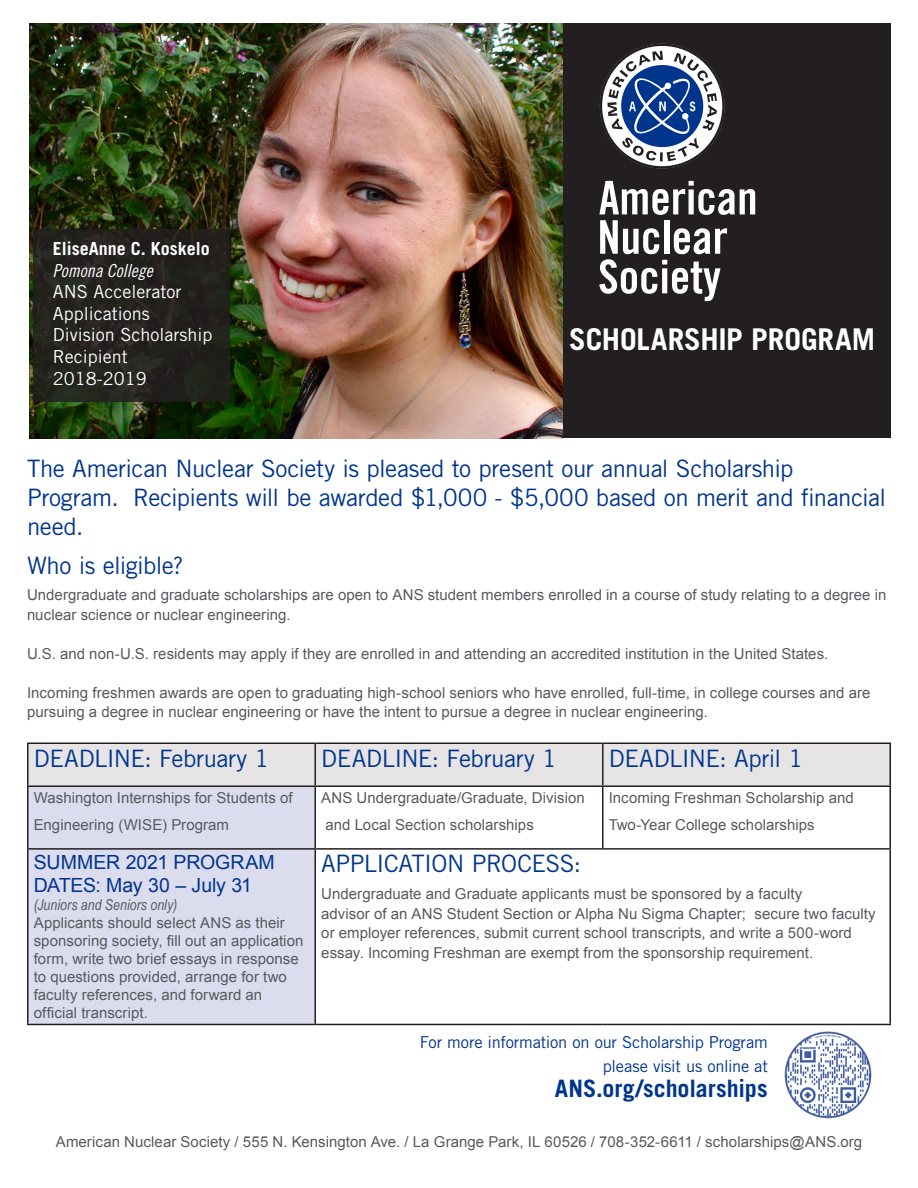
<style>
.page{position:relative;width:918px;height:1188px;background:#fff}
.page>*{position:absolute;margin:0;border:0;box-sizing:border-box;transform-origin:0 0}
.t1{font:700 30px "Trade Gothic LT Std";letter-spacing:-.005em;color:#fff}
.t2{font:24px/28.8px "Trade Gothic LT Std";letter-spacing:-.02em;color:#00358d}
.t3{font:700 24px "Trade Gothic LT Std";letter-spacing:-.005em;color:#00358d}
.t4{font:19.5px/23.4px "Arial";letter-spacing:-.005em;color:#00358d}
.t5{font:18px "Trade Gothic LT Std";color:#fff}
.t6{font:700 18px "Trade Gothic LT Std";color:#fff}
.t7{font:18px "Trade Gothic LT Std Cn 18 Obl";color:#fff}
.t8{font:16.5px "Trade Gothic LT Std";letter-spacing:-.015em;color:#00358d}
.t9{font:15px/18px "Arial";letter-spacing:.005em;color:#575a5d}
.t10{font:italic 15px "Arial Narrow";letter-spacing:.005em;color:#575a5d}
</style>
<div class="page">
<div style="left:28px;top:744px;width:862px;height:41px;background:#e6e4e5"></div>
<div style="left:28px;top:787px;width:287px;height:237px;background:#dbdcee"></div>
<hr style="left:27px;top:742px;width:288px;height:2px;background:#231f20">
<hr style="left:27px;top:744px;width:1px;height:41px;background:#231f20">
<hr style="left:315px;top:742px;width:288px;height:2px;background:#231f20">
<hr style="left:315px;top:744px;width:1px;height:41px;background:#231f20">
<hr style="left:603px;top:742px;width:288px;height:2px;background:#231f20">
<hr style="left:602px;top:744px;width:1px;height:41px;background:#231f20">
<hr style="left:890px;top:744px;width:1px;height:41px;background:#231f20">
<hr style="left:27px;top:785px;width:288px;height:2px;background:#231f20">
<hr style="left:27px;top:787px;width:1px;height:61px;background:#231f20">
<hr style="left:315px;top:785px;width:288px;height:2px;background:#231f20">
<hr style="left:315px;top:787px;width:1px;height:61px;background:#231f20">
<hr style="left:603px;top:785px;width:288px;height:2px;background:#231f20">
<hr style="left:602px;top:787px;width:1px;height:61px;background:#231f20">
<hr style="left:890px;top:787px;width:1px;height:61px;background:#231f20">
<hr style="left:27px;top:848px;width:288px;height:2px;background:#231f20">
<hr style="left:27px;top:850px;width:1px;height:174px;background:#231f20">
<hr style="left:315px;top:848px;width:288px;height:2px;background:#231f20">
<hr style="left:315px;top:850px;width:1px;height:174px;background:#231f20">
<hr style="left:603px;top:848px;width:288px;height:2px;background:#231f20">
<hr style="left:890px;top:850px;width:1px;height:174px;background:#231f20">
<hr style="left:27px;top:1024px;width:288px;height:1px;background:#231f20">
<hr style="left:315px;top:1024px;width:288px;height:1px;background:#231f20">
<hr style="left:603px;top:1024px;width:288px;height:1px;background:#231f20">
<div style="left:554px;top:24px;width:337px;height:414px;background:#231f20"></div>
<svg style="left:599px;top:181px;width:156px;height:120px"></svg>
<svg style="left:600px;top:43px;width:125px;height:126px"></svg>
<img style="left:30px;top:24px;width:533px;height:414px">
<div style="left:33px;top:229px;width:197px;height:173px;background:#231f20"></div>
<img style="left:784px;top:1031px;width:88px;height:88px">
<p class="t6" style="left:53px;top:237px;width:159px">EliseAnne C. Koskelo</p>
<p class="t7" style="left:53px;top:259px;width:101px">Pomona College</p>
<p class="t5" style="left:53px;top:281px;width:130px">ANS Accelerator</p>
<p class="t5" style="left:53px;top:302px;width:99px">Applications</p>
<p class="t5" style="left:53px;top:324px;width:161px">Division Scholarship</p>
<p class="t5" style="left:53px;top:346px;width:77px">Recipient</p>
<p class="t5" style="left:53px;top:367px;width:95px">2018-2019</p>
<p class="t1" style="left:569px;top:321px;width:308px">SCHOLARSHIP PROGRAM</p>
<p class="t2" style="left:27px;top:454px;width:861px">The American Nuclear Society is pleased to present our annual Scholarship<br>Program. Recipients will be awarded $1,000 - $5,000 based on merit and financial need.</p>
<p class="t2" style="left:27px;top:551px;width:158px">Who is eligible?</p>
<p class="t9" style="left:27px;top:586px;width:861px;line-height:19.5px">Undergraduate and graduate scholarships are open to ANS student members enrolled in a course of study relating to a degree in nuclear science or nuclear engineering.</p>
<p class="t9" style="left:27px;top:645px;width:803px">U.S. and non-U.S. residents may apply if they are enrolled in and attending an accredited institution in the United States.</p>
<p class="t9" style="left:27px;top:683px;width:845px;line-height:19.5px">Incoming freshmen awards are open to graduating high-school seniors who have enrolled, full-time, in college courses and are pursuing a degree in nuclear engineering or have the intent to pursue a degree in nuclear engineering.</p>
<p class="t2" style="left:34px;top:743px;width:237px">DEADLINE: February 1</p>
<p class="t2" style="left:321px;top:743px;width:237px">DEADLINE: February 1</p>
<p class="t2" style="left:609px;top:743px;width:196px">DEADLINE: April 1</p>
<p class="t9" style="left:34px;top:785px;width:260px;line-height:27px">Washington Internships for Students of<br>Engineering (WISE) Program</p>
<p class="t9" style="left:321px;top:789px;width:265px">ANS Undergraduate/Graduate, Division</p>
<p class="t9" style="left:609px;top:785px;width:247px;line-height:27px">Incoming Freshman Scholarship and<br>Two-Year College scholarships</p>
<p class="t9" style="left:325px;top:816px;width:210px">and Local Section scholarships</p>
<p class="t4" style="left:34px;top:851px;width:243px">SUMMER 2021 PROGRAM<br>DATES: May 30 – July 31</p>
<p class="t10" style="left:34px;top:895px;width:145px">(Juniors and Seniors only)</p>
<p class="t9" style="left:34px;top:914px;width:271px">Applicants should select ANS as their sponsoring society, fill out an application form, write two brief essays in response to questions provided, arrange for two faculty references, and forward an</p>
<p class="t9" style="left:34px;top:1004px;width:116px">official transcript.</p>
<p class="t2" style="left:321px;top:849px;width:261px">APPLICATION PROCESS:</p>
<p class="t9" style="left:321px;top:885px;width:483px">Undergraduate and Graduate applicants must be sponsored by a faculty</p>
<p class="t9" style="left:321px;top:904px;width:556px;line-height:19.5px">advisor of an ANS Student Section or Alpha Nu Sigma Chapter; secure two faculty or employer references, submit current school transcripts, and write a 500-word</p>
<p class="t9" style="left:321px;top:944px;width:494px">essay. Incoming Freshman are exempt from the sponsorship requirement.</p>
<p class="t8" style="left:420px;top:1032px;width:350px">For more information on our Scholarship Program</p>
<p class="t8" style="left:603px;top:1057px;width:167px">please visit us online at</p>
<p class="t3" style="left:555px;top:1074px;width:214px">ANS.org/scholarships</p>
<p class="t9" style="left:56px;top:1133px;width:808px">American Nuclear Society / 555 N. Kensington Ave. / La Grange Park, IL 60526 / 708-352-6611 / scholarships@ANS.org</p>
</div>
